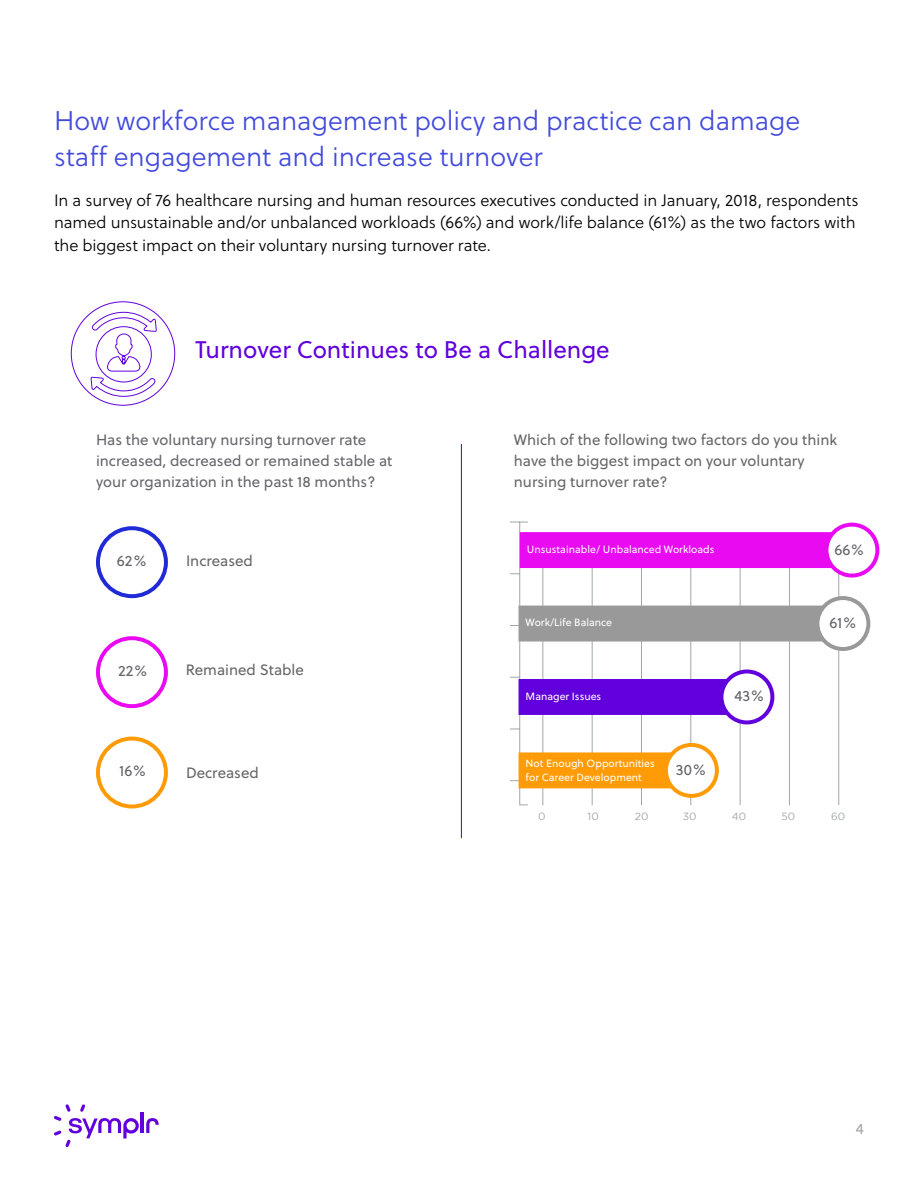
<style>
.page{position:relative;width:918px;height:1188px;background:#fff}
.page>*{position:absolute;margin:0;border:0;box-sizing:border-box;transform-origin:0 0}
.t1{font:27px/36px "Soleil Lt";color:#424adc}
.t2{font:24px "Soleil";color:#6100dc}
.t3{font:16.5px/22.5px "Soleil Lt";letter-spacing:-.005em;color:#000}
.t4{font:15px/21px "Soleil";color:#65656a}
.t5{font:15px/21px "Soleil";color:#666}
.t6{font:15px "Soleil";color:#a8a8a8}
.t7{font:10.5px/13.5px "Soleil";color:#fff}
.t8{font:10.35px "Gotham";color:#9fa7aa}
</style>
<div class="page">
<svg style="left:90px;top:311px;width:68px;height:95px"></svg>
<div style="left:96px;top:526px;width:72px;height:72px;border:4px solid #202ad6;border-radius:50%"></div>
<div style="left:96px;top:737px;width:72px;height:72px;border:4px solid #ff9b07;border-radius:50%"></div>
<div style="left:96px;top:636px;width:72px;height:72px;border:4px solid #e90af2;border-radius:50%"></div>
<svg style="left:510px;top:521px;width:329px;height:285px"></svg>
<div style="left:520px;top:532px;width:315px;height:36px;background:#e90af2"></div>
<div style="left:519px;top:606px;width:307px;height:36px;background:#999"></div>
<div style="left:519px;top:679px;width:248px;height:36px;background:#6100dc"></div>
<div style="left:519px;top:752px;width:156px;height:36px;background:#ff9b07"></div>
<div style="left:827px;top:526px;width:49px;height:49px;background:#fff;border-radius:50%"></div>
<div style="left:824px;top:523px;width:55px;height:55px;border:4px solid #e90af2;border-radius:50%"></div>
<div style="left:818px;top:599px;width:49px;height:49px;background:#fff;border-radius:50%"></div>
<div style="left:815px;top:596px;width:55px;height:55px;border:4px solid #999;border-radius:50%"></div>
<div style="left:722px;top:673px;width:49px;height:48px;background:#fff;border-radius:50%"></div>
<div style="left:719px;top:670px;width:55px;height:54px;border:4px solid #6100dc;border-radius:50%"></div>
<div style="left:667px;top:746px;width:49px;height:49px;background:#fff;border-radius:50%"></div>
<div style="left:664px;top:743px;width:55px;height:55px;border:4px solid #ff9b07;border-radius:50%"></div>
<hr style="left:461px;top:444px;width:1px;height:394px;background:#013c5b">
<hr style="left:141px;top:1113px;width:3px;height:20px;background:#6100dc">
<svg style="left:146px;top:1118px;width:13px;height:15px"></svg>
<svg style="left:54px;top:1104px;width:85px;height:43px"></svg>
<h1 class="t1" style="left:54px;top:103px;width:748px">How workforce management policy and practice can damage staff engagement and increase turnover</h1>
<p class="t3" style="left:54px;top:189px;width:806px">In a survey of 76 healthcare nursing and human resources executives conducted in January, 2018, respondents named unsustainable and/or unbalanced workloads (66%) and work/life balance (61%) as the two factors with the biggest impact on their voluntary nursing turnover rate.</p>
<h2 class="t2" style="left:195px;top:335px;width:416px">Turnover Continues to Be a Challenge</h2>
<p class="t4" style="left:96px;top:430px;width:298px">Has the voluntary nursing turnover rate increased, decreased or remained stable at your organization in the past 18 months?</p>
<p class="t4" style="left:117px;top:551px;width:31px">62%</p>
<p class="t5" style="left:186px;top:551px;width:69px">Increased</p>
<p class="t4" style="left:118px;top:660px;width:31px">22%</p>
<p class="t5" style="left:186px;top:660px;width:119px">Remained Stable</p>
<p class="t4" style="left:119px;top:760px;width:28px">16%</p>
<p class="t5" style="left:186px;top:763px;width:74px">Decreased</p>
<p class="t5" style="left:514px;top:430px;width:325px">Which of the following two factors do you think have the biggest impact on your voluntary nursing turnover rate?</p>
<p class="t7" style="left:527px;top:543px;width:189px">Unsustainable/ Unbalanced Workloads</p>
<p class="t7" style="left:526px;top:616px;width:88px">Work/Life Balance</p>
<p class="t7" style="left:526px;top:690px;width:77px">Manager Issues</p>
<p class="t7" style="left:526px;top:757px;width:131px">Not Enough Opportunities for Career Development</p>
<p class="t4" style="left:676px;top:759px;width:32px">30%</p>
<p class="t4" style="left:734px;top:686px;width:31px">43%</p>
<p class="t4" style="left:834px;top:539px;width:31px">66%</p>
<p class="t4" style="left:829px;top:612px;width:28px">61%</p>
<p class="t8" style="left:538px;top:810px;width:9px">0</p>
<p class="t8" style="left:588px;top:810px;width:13px">10</p>
<p class="t8" style="left:635px;top:810px;width:15px">20</p>
<p class="t8" style="left:683px;top:810px;width:15px">30</p>
<p class="t8" style="left:732px;top:810px;width:16px">40</p>
<p class="t8" style="left:781px;top:810px;width:15px">50</p>
<p class="t8" style="left:831px;top:810px;width:16px">60</p>
<p class="t6" style="left:856px;top:1119px;width:10px">4</p>
</div>
